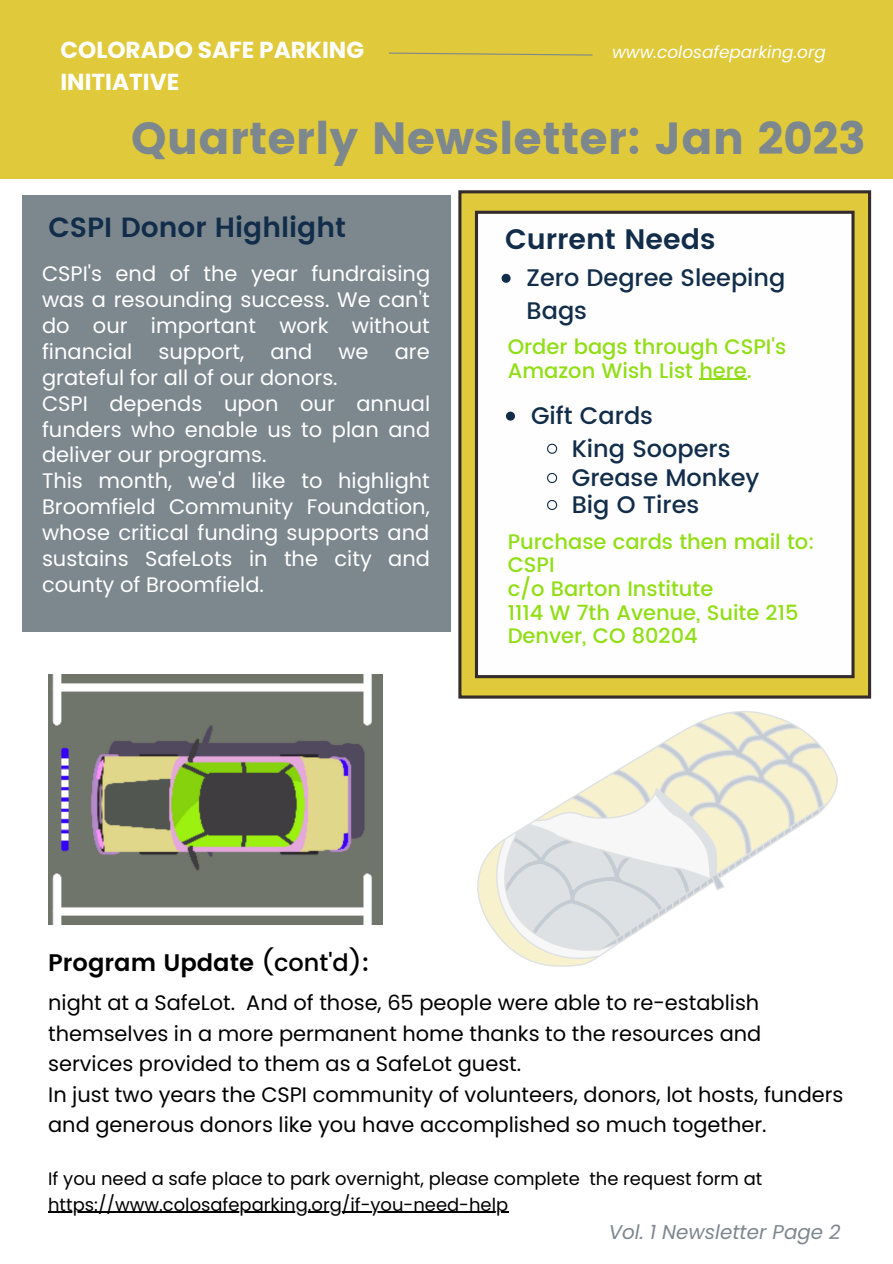
<style>
.page{position:relative;width:893px;height:1264px;background:#fff}
.page>*{position:absolute;margin:0;border:0;box-sizing:border-box;transform-origin:0 0}
.t1{font:45px "Poppins";color:#7d878e}
.t2{font:600 28.2px "Poppins";color:#122d4a}
.t3{font:600 27.75px "Poppins";color:#122d4a}
.t4{font:500 24px/32.5px "Poppins";color:#122d4a}
.t5{font:600 24px "Poppins";color:#000}
.t6{font:700 23.1px/31.5px "Poppins";color:#fff}
.t7{font:21px/25.8px "Poppins";color:#fff}
.t8{font:500 21px/23.5px "Poppins";color:#90de13}
.t9{font:20.85px/30.3px "Poppins";color:#000}
.t10{font:italic 19.95px "Poppins";color:#7d878e}
.t11{font:17.85px/25.8px "Poppins";color:#000}
.t12{font:italic 16.95px "Poppins";color:#fff}
.s1{font-weight:500}
</style>
<div class="page">
<div style="left:0;top:0;width:892px;height:178px;background:#e0c93a"></div>
<svg style="left:389px;top:52px;width:204px;height:4px"></svg>
<img style="left:48px;top:674px;width:334px;height:250px">
<svg style="left:477px;top:711px;width:351px;height:255px"></svg>
<div style="left:22px;top:195px;width:428px;height:436px;background:#7d878e"></div>
<div style="left:460px;top:192px;width:409px;height:505px;background:#e0c93a"></div>
<div style="left:458px;top:190px;width:413px;height:508px;border:3px solid #332c2b"></div>
<div style="left:476px;top:212px;width:376px;height:464px;background:#fefefe"></div>
<div style="left:475px;top:211px;width:379px;height:467px;border:3px solid #332c2b"></div>
<hr style="left:48px;top:1211px;width:460px;height:1px;background:#000">
<svg style="left:501px;top:274px;width:9px;height:9px"></svg>
<svg style="left:506px;top:411px;width:9px;height:9px"></svg>
<svg style="left:547px;top:443px;width:11px;height:11px"></svg>
<svg style="left:547px;top:473px;width:11px;height:10px"></svg>
<svg style="left:547px;top:499px;width:11px;height:11px"></svg>
<hr style="left:699px;top:379px;width:47px;height:1px;background:#90de13">
<p class="t6" style="left:60px;top:34px;width:305px">COLORADO SAFE PARKING<br>INITIATIVE</p>
<h1 class="t1" style="left:131px;top:112px;width:736px">Quarterly Newsletter: Jan 2023</h1>
<p class="t12" style="left:612px;top:40px;width:215px">www.colosafeparking.org</p>
<h3 class="t3" style="left:48px;top:211px;width:299px">CSPI Donor Highlight</h3>
<p class="t7" style="left:42px;top:261px;width:390px">CSPI's end of the year fundraising was a resounding success. We can't do our important work without financial support, and we are grateful for all of our donors.<br>CSPI depends upon our annual funders who enable us to plan and deliver our programs.<br>This month, we'd like to highlight<br>Broomfield Community Foundation, whose critical funding supports and sustains SafeLots in the city and county of Broomfield.</p>
<h2 class="t2" style="left:505px;top:223px;width:212px">Current Needs</h2>
<p class="t4" style="left:526px;top:261px;width:260px">Zero Degree Sleeping<br>Bags</p>
<p class="t8" style="left:507px;top:335px;width:280px">Order bags through CSPI's<br>Amazon Wish List here.</p>
<p class="t4" style="left:571px;top:399px;width:160px;text-indent:-41px">Gift Cards<br>King Soopers</p>
<p class="t4" style="left:571px;top:464px;width:189px;line-height:27px">Grease Monkey<br>Big O Tires</p>
<p class="t8" style="left:507px;top:530px;width:308px">Purchase cards then mail to:<br>CSPI<br>c/o Barton Institute<br>1114 W 7th Avenue, Suite 215<br>Denver, CO 80204</p>
<p class="t5" style="left:48px;top:949px;width:322px">Program Update <span class="s1">(cont'd)</span>:</p>
<p class="t9" style="left:48px;top:988px;width:796px">night at a SafeLot. And of those, 65 people were able to re-establish themselves in a more permanent home thanks to the resources and services provided to them as a SafeLot guest.<br>In just two years the CSPI community of volunteers, donors, lot hosts, funders and generous donors like you have accomplished so much together.</p>
<p class="t11" style="left:48px;top:1165px;width:715px">If you need a safe place to park overnight, please complete the request form at https://www.colosafeparking.org/if-you-need-help</p>
<p class="t10" style="left:608px;top:1218px;width:233px">Vol. 1 Newsletter Page 2</p>
</div>
